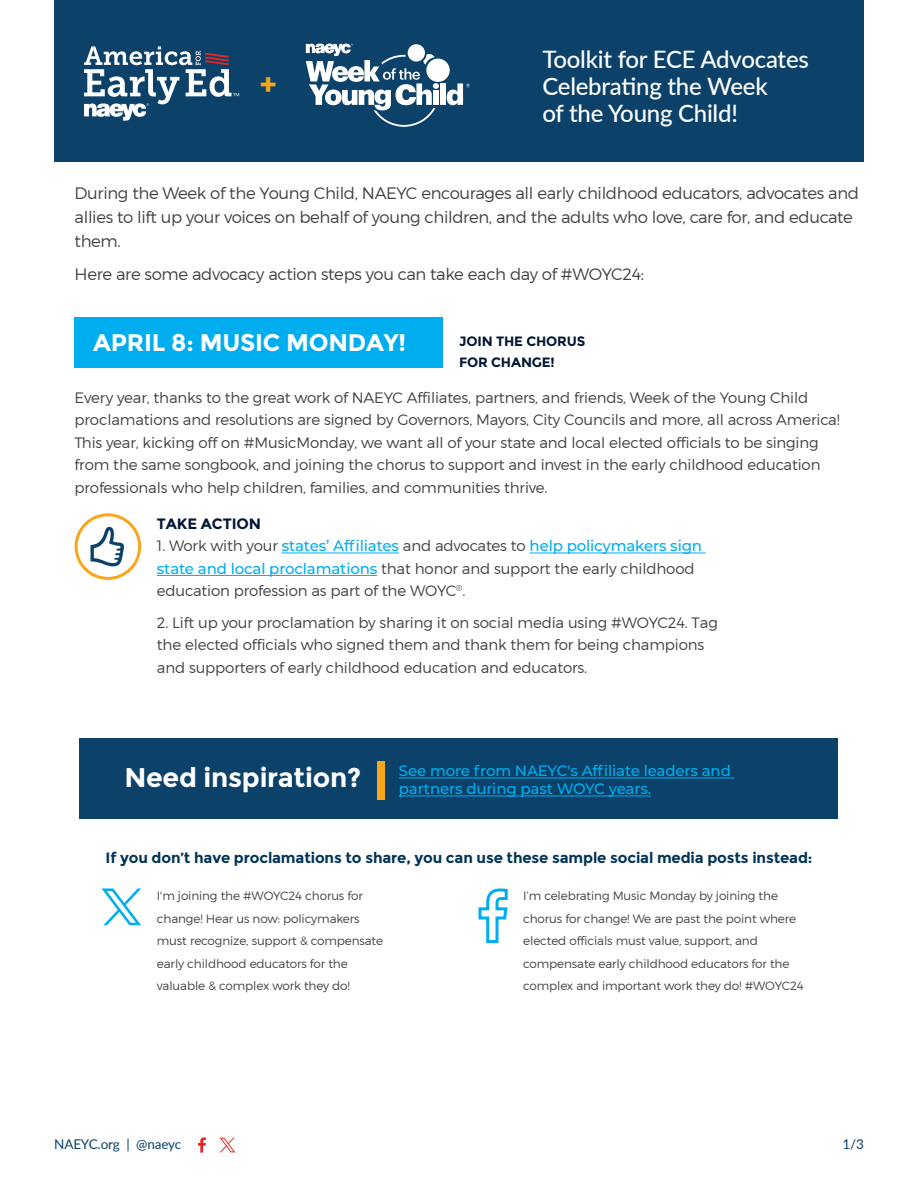
<style>
.page{position:relative;width:918px;height:1188px;background:#fff}
.page>*{position:absolute;margin:0;border:0;box-sizing:border-box;transform-origin:0 0}
.t1{font:700 30px "Montserrat";color:#faa61a}
.t2{font:700 27px "Montserrat";letter-spacing:-.01em;color:#fff}
.t3{font:500 24px/27px "Lato";letter-spacing:-.01em;color:#fff}
.t4{font:700 24px "Montserrat";letter-spacing:-.01em;color:#fff}
.t5{font:300 16.5px/24px "Montserrat";letter-spacing:-.02em;color:#414042}
.t6{font:300 15px/22.5px "Montserrat";letter-spacing:-.01em;color:#414042}
.t7{font:700 15px "Montserrat";letter-spacing:-.01em;color:#023456}
.t8{font:500 15px/18px "Montserrat";letter-spacing:-.01em;color:#00aeef}
.t9{font:700 15px "Montserrat";letter-spacing:-.01em;color:#001634}
.t10{font:700 13.5px/21px "Montserrat";letter-spacing:-.01em;color:#001634}
.t11{font:13.5px "Lato";letter-spacing:-.01em;color:#0c4269}
.t12{font:300 12px/22.5px "Montserrat";letter-spacing:-.01em;color:#414042}
.s1{font-weight:500;color:#00aeef}
</style>
<div class="page">
<div style="left:54px;top:0;width:810px;height:162px;background:#0c426a"></div>
<svg style="left:84px;top:46px;width:155px;height:75px"></svg>
<svg style="left:198px;top:1137px;width:8px;height:16px"></svg>
<div style="left:426px;top:59px;width:24px;height:23px;background:#fff;border-radius:50%"></div>
<svg style="left:306px;top:43px;width:133px;height:84px"></svg>
<div style="left:433px;top:90px;width:6px;height:15px;background:#fff"></div>
<div style="left:440px;top:83px;width:6px;height:22px;background:#fff"></div>
<svg style="left:447px;top:83px;width:23px;height:22px"></svg>
<svg style="left:220px;top:1138px;width:15px;height:14px"></svg>
<div style="left:75px;top:317px;width:368px;height:51px;background:#00aeef"></div>
<div style="left:80px;top:739px;width:758px;height:80px;background:#0c4269"></div>
<hr style="left:282px;top:553px;width:117px;height:1px;background:#00aeef">
<hr style="left:529px;top:553px;width:177px;height:1px;background:#00aeef">
<hr style="left:157px;top:575px;width:220px;height:1px;background:#00aeef">
<hr style="left:399px;top:778px;width:336px;height:1px;background:#00aeef">
<hr style="left:399px;top:796px;width:252px;height:1px;background:#00aeef">
<div style="left:377px;top:761px;width:8px;height:39px;background:#faa61a"></div>
<svg style="left:478px;top:888px;width:30px;height:55px"></svg>
<svg style="left:91px;top:527px;width:33px;height:39px"></svg>
<div style="left:75px;top:513px;width:66px;height:67px;border:3px solid #faa61a;border-radius:50%"></div>
<svg style="left:102px;top:888px;width:39px;height:37px"></svg>
<h1 class="t1" style="left:259px;top:67px;width:19px">+</h1>
<h3 class="t3" style="left:542px;top:45px;width:268px">Toolkit for ECE Advocates<br>Celebrating the Week<br>of the Young Child!</h3>
<p class="t5" style="left:75px;top:181px;width:786px">During the Week of the Young Child, NAEYC encourages all early childhood educators, advocates and allies to lift up your voices on behalf of young children, and the adults who love, care for, and educate them.</p>
<p class="t5" style="left:75px;top:262px;width:571px">Here are some advocacy action steps you can take each day of #WOYC24:</p>
<h3 class="t4" style="left:93px;top:329px;width:314px">APRIL 8: MUSIC MONDAY!</h3>
<p class="t10" style="left:459px;top:331px;width:128px">JOIN THE CHORUS<br>FOR CHANGE!</p>
<p class="t6" style="left:75px;top:386px;width:767px">Every year, thanks to the great work of NAEYC Affiliates, partners, and friends, Week of the Young Child proclamations and resolutions are signed by Governors, Mayors, City Councils and more, all across America!<br>This year, kicking off on #MusicMonday, we want all of your state and local elected officials to be singing from the same songbook, and joining the chorus to support and invest in the early childhood education professionals who help children, families, and communities thrive.</p>
<p class="t9" style="left:157px;top:515px;width:106px">TAKE ACTION</p>
<p class="t6" style="left:157px;top:535px;width:547px">1. Work with your <span class="s1">states’ Affiliates</span> and advocates to <span class="s1">help policymakers sign state and local proclamations</span> that honor and support the early childhood education profession as part of the WOYC<sup>®</sup>.</p>
<p class="t6" style="left:157px;top:611px;width:562px">2. Lift up your proclamation by sharing it on social media using #WOYC24. Tag the elected officials who signed them and thank them for being champions and supporters of early childhood education and educators.</p>
<h2 class="t2" style="left:124px;top:761px;width:238px">Need inspiration?</h2>
<p class="t8" style="left:399px;top:762px;width:334px">See more from NAEYC's Affiliate leaders and partners during past WOYC years.</p>
<p class="t7" style="left:106px;top:849px;width:708px">If you don’t have proclamations to share, you can use these sample social media posts instead:</p>
<p class="t12" style="left:157px;top:884px;width:228px">I'm joining the #WOYC24 chorus for change! Hear us now: policymakers must recognize, support &amp; compensate early childhood educators for the valuable &amp; complex work they do!</p>
<p class="t12" style="left:523px;top:884px;width:282px">I’m celebrating Music Monday by joining the chorus for change! We are past the point where elected officials must value, support, and compensate early childhood educators for the complex and important work they do! #WOYC24</p>
<p class="t11" style="left:54px;top:1134px;width:129px">NAEYC.org | @naeyc</p>
<p class="t11" style="left:843px;top:1134px;width:23px">1/3</p>
</div>
